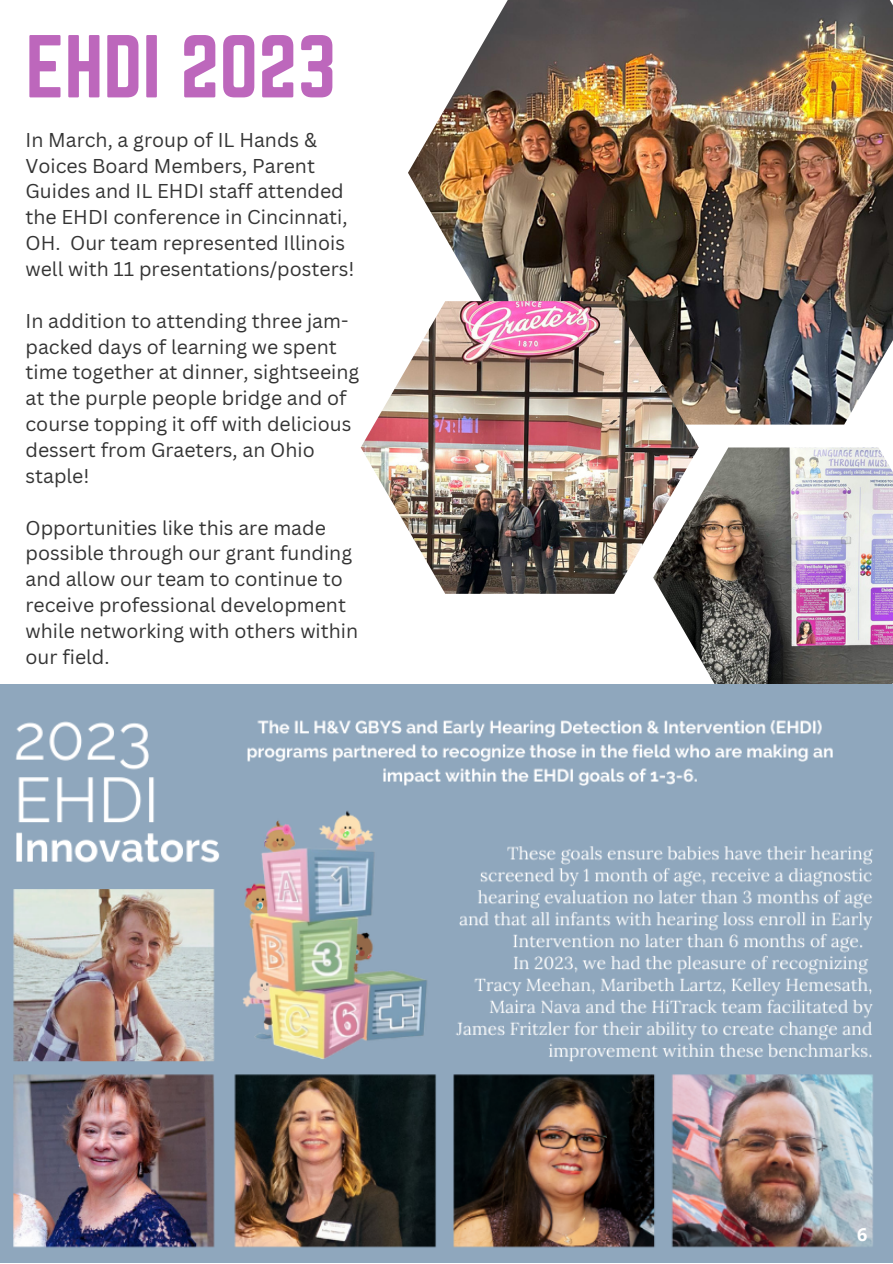
<style>
.page{position:relative;width:893px;height:1264px;background:#fff}
.page>*{position:absolute;margin:0;border:0;box-sizing:border-box;transform-origin:0 0}
.t1{font:78px "Norwester";color:#bd67bc}
.t2{font:19.5px/25.8px "Canva Sans";color:#343434}
.t3{font:700 18px "Open Sans";color:#fff}
</style>
<div class="page">
<img style="left:662px;top:447px;width:230px;height:237px">
<img style="left:0;top:684px;width:892px;height:578px">
<img style="left:408px;top:0;width:484px;height:424px">
<img style="left:361px;top:301px;width:337px;height:293px">
<p class="t1" style="left:25px;top:19px;width:312px">EHDI 2023</p>
<p class="t2" style="left:25px;top:126px;width:330px">In March, a group of IL Hands &amp; Voices Board Members, Parent Guides and IL EHDI staff attended the EHDI conference in Cincinnati, OH. Our team represented Illinois well with 11 presentations/posters!</p>
<p class="t2" style="left:25px;top:307px;width:335px">In addition to attending three jam&shy;packed days of learning we spent time together at dinner, sightseeing at the purple people bridge and of course topping it off with delicious dessert from Graeters, an Ohio staple!</p>
<p class="t2" style="left:25px;top:514px;width:334px">Opportunities like this are made possible through our grant funding and allow our team to continue to receive professional development while networking with others within our field.</p>
<p class="t3" style="left:857px;top:1222px;width:12px">6</p>
</div>
